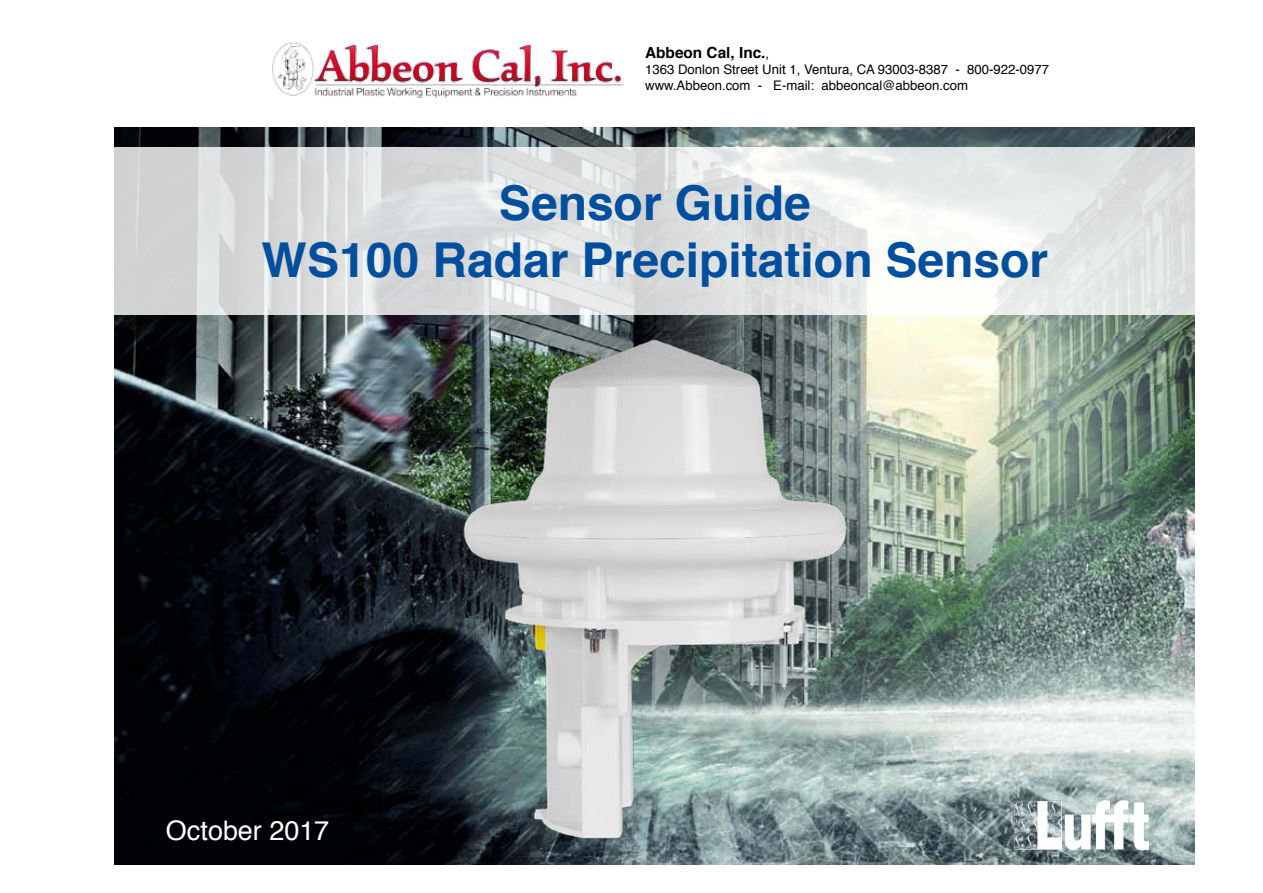
<style>
.page{position:relative;width:1263px;height:893px;background:#fff}
.page>*{position:absolute;margin:0;border:0;box-sizing:border-box;transform-origin:0 0}
.t1{font:700 48px/57.6px "Helvetica";color:#004f9f;text-align:center}
.t2{font:27px "Helvetica";color:#fff}
.t3{font:700 15.3px "Helvetica";color:#000}
.t4{font:13.2px/15.8px "Helvetica";color:#000}
.s1{font-weight:400;font-size:13.2px}
</style>
<div class="page">
<img style="left:115px;top:128px;width:1080px;height:736px">
<img style="left:433px;top:314px;width:444px;height:550px">
<div style="left:115px;top:147px;width:1080px;height:167px;background:#fff;opacity:.82"></div>
<img style="left:1012px;top:799px;width:136px;height:51px">
<img style="left:272px;top:42px;width:351px;height:56px">
<p class="t3" style="left:645px;top:40px;width:125px">Abbeon Cal, Inc.<span class="s1">,</span></p>
<p class="t4" style="left:645px;top:62px;width:406px">1363 Donlon Street Unit 1, Ventura, CA 93003-8387 - 800-922-0977 www.Abbeon.com - E-mail: abbeoncal@abbeon.com</p>
<h1 class="t1" style="left:262px;top:177px;width:788px">Sensor Guide<br>WS100 Radar Precipitation Sensor</h1>
<h2 class="t2" style="left:166px;top:812px;width:165px">October 2017</h2>
</div>
